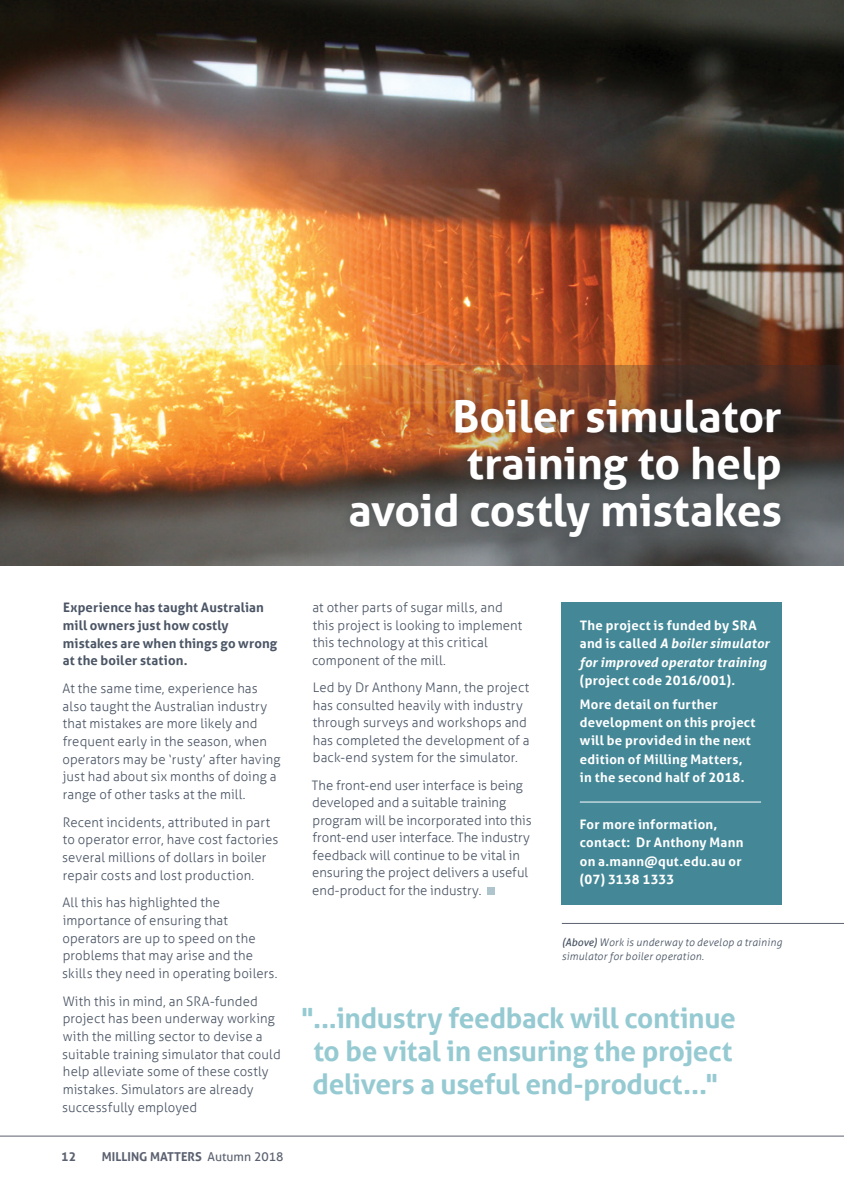
<style>
.page{position:relative;width:844px;height:1191px;background:#fff}
.page>*{position:absolute;margin:0;border:0;box-sizing:border-box;transform-origin:0 0}
.t1{font:700 43.75px/47.2px "Aller";letter-spacing:-.005em;color:#fff;text-align:right}
.t2{font:700 28px/33.2px "Aller";letter-spacing:-.01em;color:#96cad2;text-align:center}
.t3{font:300 13.12px/17.7px "Aller";letter-spacing:.01em;color:#4b5565}
.t4{font:700 13.12px/18.4px "Aller";letter-spacing:.02em;color:#fff}
.t5{font:700 13.12px/17.7px "Aller";letter-spacing:.01em;color:#4b5565}
.t6{font:italic 700 13.12px/18.4px "Aller";letter-spacing:.015em;color:#fff}
.t7{font:700 12.25px "Aller";color:#5b6170}
.t8{font:italic 300 10.5px/14px "Aller";letter-spacing:.025em;color:#465262}
.s1{font-weight:400}
.s2{font-style:normal}
</style>
<div class="page">
<img style="left:0;top:0;width:843px;height:566px">
<svg style="left:301px;top:365px;width:542px;height:201px;background:#785b47"></svg>
<hr style="left:0;top:1135px;width:843px;height:1px;background:#5b6170">
<div style="left:339px;top:389px;width:452px;height:158px;background:#262f38;opacity:.4"></div>
<div style="left:487px;top:887px;width:7px;height:7px;background:#afc5ce"></div>
<div style="left:561px;top:602px;width:220px;height:302px;background:#448897"></div>
<hr style="left:561px;top:923px;width:282px;height:1px;background:#5b6170">
<hr style="left:579px;top:801px;width:181px;height:1px;background:#fff">
<h1 class="t1" style="left:348px;top:392px;width:435px">Boiler simulator training to help avoid costly mistakes</h1>
<p class="t5" style="left:63px;top:598px;width:216px">Experience has taught Australian mill owners just how costly mistakes are when things go wrong at the boiler station.</p>
<p class="t3" style="left:62px;top:679px;width:219px">At the same time, experience has also taught the Australian industry that mistakes are more likely and frequent early in the season, when operators may be ‘rusty’ after having just had about six months of doing a range of other tasks at the mill.</p>
<p class="t3" style="left:62px;top:813px;width:217px">Recent incidents, attributed in part to operator error, have cost factories several millions of dollars in boiler repair costs and lost production.</p>
<p class="t3" style="left:62px;top:893px;width:217px">All this has highlighted the importance of ensuring that operators are up to speed on the problems that may arise and the skills they need in operating boilers.</p>
<p class="t3" style="left:62px;top:992px;width:220px">With this in mind, an SRA-funded project has been underway working with the milling sector to devise a suitable training simulator that could help alleviate some of these costly mistakes. Simulators are already successfully employed</p>
<p class="t7" style="left:61px;top:1148px;width:16px">12</p>
<p class="t7" style="left:102px;top:1148px;width:183px">MILLING MATTERS <span class="s1">Autumn 2018</span></p>
<p class="t3" style="left:312px;top:599px;width:212px">at other parts of sugar mills, and this project is looking to implement this technology at this critical component of the mill.</p>
<p class="t3" style="left:312px;top:679px;width:218px">Led by Dr Anthony Mann, the project has consulted heavily with industry through surveys and workshops and has completed the development of a back-end system for the simulator.</p>
<p class="t3" style="left:312px;top:776px;width:221px">The front-end user interface is being developed and a suitable training program will be incorporated into this front-end user interface. The industry feedback will continue to be vital in ensuring the project delivers a useful end-product for the industry.</p>
<p class="t6" style="left:579px;top:616px;width:191px"><span class="s2">The project is funded by SRA and is called</span> A boiler simulator for improved operator training</p>
<p class="t4" style="left:579px;top:669px;width:157px;line-height:23.3px">(project code 2016/001).<br>More detail on further</p>
<p class="t4" style="left:579px;top:713px;width:177px">development on this project will be provided in the next edition of Milling Matters, in the second half of 2018.</p>
<p class="t4" style="left:579px;top:815px;width:165px">For more information, contact: Dr Anthony Mann on a.mann@qut.edu.au or (07) 3138 1333</p>
<p class="t8" style="left:561px;top:935px;width:221px"><span class="s1">(Above)</span> Work is underway to develop a training simulator for boiler operation.</p>
<h2 class="t2" style="left:301px;top:1000px;width:436px">"...industry feedback will continue to be vital in ensuring the project delivers a useful end-product..."</h2>
</div>
